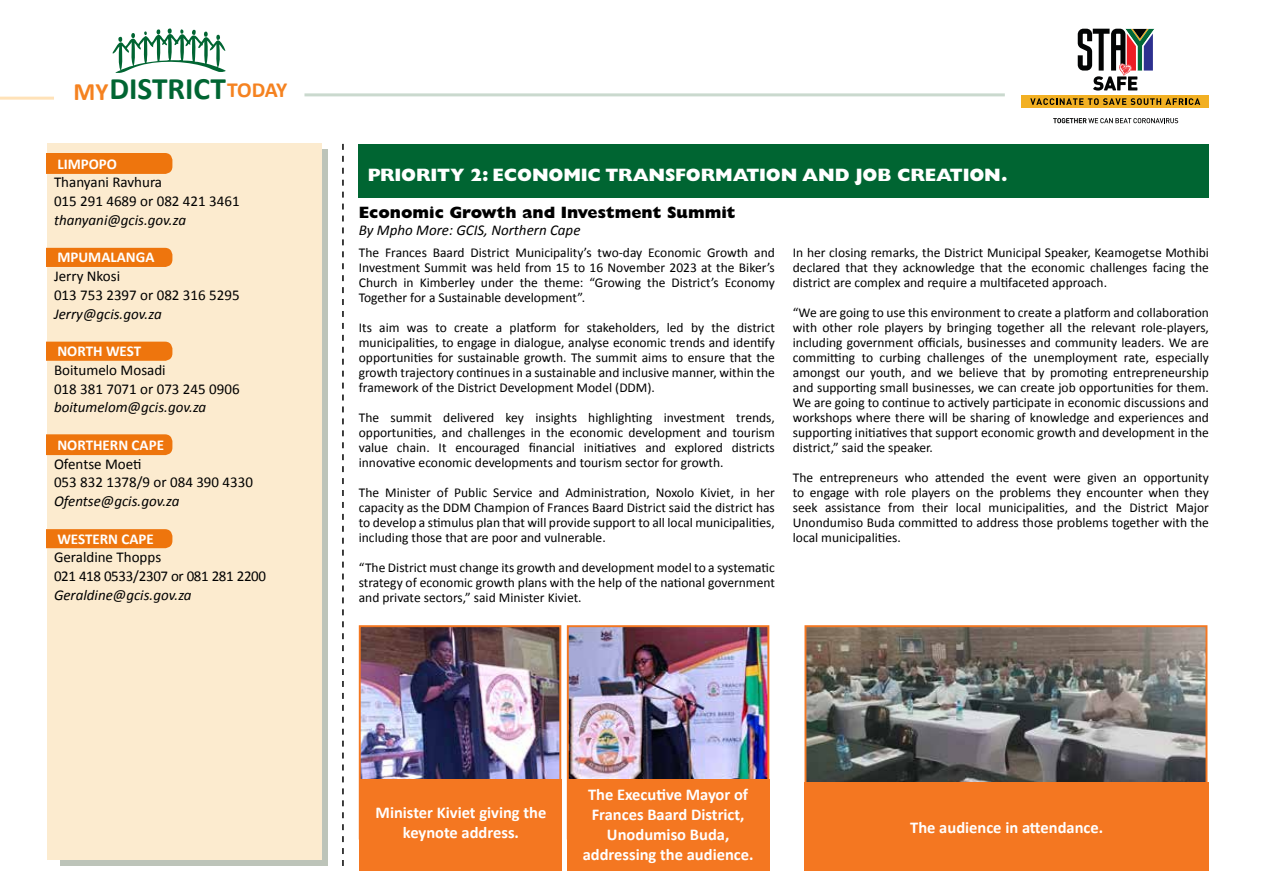
<style>
.page{position:relative;width:1263px;height:893px;background:#fff}
.page>*{position:absolute;margin:0;border:0;box-sizing:border-box;transform-origin:0 0}
.t1{font:700 31.35px "Calibri";color:#006532}
.t2{font:800 18px "Gill Sans MT Pro";letter-spacing:-.01em;color:#fff}
.t3{font:700 16.5px/19.8px "Calibri";color:#fff;text-align:center}
.t4{font:800 16.5px "Gill Sans MT Pro";color:#000}
.t5{font:15px/18.8px "Calibri";color:#000}
.t6{font:italic 15px "Calibri";color:#000}
.t7{font:700 15px "Calibri";color:#fff}
.t8{font:15px/18.8px "Calibri";letter-spacing:-.02em;color:#000}
.t9{font:13.5px/15px "Calibri";color:#000;text-align:justify}
.s1{font-size:25.05px;color:#f58220}
.s2{font-size:21.6px;color:#f58220}
</style>
<div class="page">
<div style="left:60px;top:150px;width:267px;height:716px;background:#bdc4b9"></div>
<div style="left:47px;top:144px;width:274px;height:716px;background:#fcebcf"></div>
<div style="left:47px;top:153px;width:125px;height:21px;background:#ee750d"></div>
<div style="left:47px;top:248px;width:125px;height:19px;background:#ee750d"></div>
<div style="left:47px;top:342px;width:125px;height:19px;background:#ee750d"></div>
<div style="left:47px;top:434px;width:125px;height:21px;background:#ee750d"></div>
<div style="left:47px;top:529px;width:125px;height:19px;background:#ee750d"></div>
<svg style="left:342px;top:144px;width:2px;height:722px"></svg>
<hr style="left:0;top:97px;width:54px;height:3px;background:#ffe2b8">
<hr style="left:304px;top:93px;width:701px;height:3px;background:#cad9ce">
<svg style="left:113px;top:28px;width:113px;height:45px"></svg>
<svg style="left:1078px;top:29px;width:76px;height:62px"></svg>
<div style="left:1022px;top:95px;width:187px;height:12px;background:#f2b023"></div>
<svg style="left:1030px;top:98px;width:170px;height:7px"></svg>
<svg style="left:1053px;top:118px;width:125px;height:5px"></svg>
<div style="left:359px;top:144px;width:850px;height:54px;background:#006532"></div>
<img style="left:362px;top:628px;width:196px;height:151px">
<div style="left:359px;top:625px;width:202px;height:214px;border:2px solid #f47721"></div>
<img style="left:570px;top:628px;width:196px;height:151px">
<div style="left:567px;top:625px;width:202px;height:214px;border:2px solid #f47721"></div>
<img style="left:807px;top:628px;width:397px;height:154px">
<div style="left:804px;top:625px;width:403px;height:214px;border:2px solid #f47721"></div>
<div style="left:359px;top:779px;width:202px;height:92px;background:#f47721"></div>
<div style="left:804px;top:782px;width:405px;height:89px;background:#f47721"></div>
<div style="left:567px;top:779px;width:202px;height:92px;background:#f47721"></div>
<h1 class="t1" style="left:73px;top:69px;width:215px"><span class="s1">MY</span>DISTRICT<span class="s2">TODAY</span></h1>
<p class="t7" style="left:57px;top:154px;width:61px">LIMPOPO</p>
<p class="t5" style="left:54px;top:173px;width:187px">Thanyani Ravhura<br>015 291 4689 or 082 421 3461</p>
<p class="t6" style="left:54px;top:210px;width:134px">thanyani@gcis.gov.za</p>
<p class="t7" style="left:57px;top:248px;width:99px">MPUMALANGA</p>
<p class="t5" style="left:54px;top:267px;width:187px">Jerry Nkosi<br>013 753 2397 or 082 316 5295</p>
<p class="t6" style="left:54px;top:303px;width:109px">Jerry@gcis.gov.za</p>
<p class="t7" style="left:57px;top:342px;width:85px">NORTH WEST</p>
<p class="t5" style="left:54px;top:361px;width:187px">Boitumelo Mosadi<br>018 381 7071 or 073 245 0906</p>
<p class="t6" style="left:54px;top:397px;width:154px">boitumelom@gcis.gov.za</p>
<p class="t7" style="left:57px;top:435px;width:108px">NORTHERN CAPE</p>
<p class="t5" style="left:54px;top:454px;width:200px">Ofentse Moeti<br>053 832 1378/9 or 084 390 4330</p>
<p class="t6" style="left:54px;top:491px;width:127px">Ofentse@gcis.gov.za</p>
<p class="t7" style="left:57px;top:529px;width:98px">WESTERN CAPE</p>
<p class="t8" style="left:54px;top:548px;width:214px">Geraldine Thopps<br>021 418 0533/2307 or 081 281 2200</p>
<p class="t6" style="left:54px;top:585px;width:139px">Geraldine@gcis.gov.za</p>
<h2 class="t2" style="left:368px;top:164px;width:641px">PRIORITY 2: ECONOMIC TRANSFORMATION AND JOB CREATION.</h2>
<p class="t4" style="left:359px;top:203px;width:378px">Economic Growth and Investment Summit</p>
<p class="t6" style="left:359px;top:219px;width:223px">By Mpho More: GCIS, Northern Cape</p>
<p class="t9" style="left:359px;top:245px;width:418px">The Frances Baard District Municipality’s two-day Economic Growth and Investment Summit was held from 15 to 16 November 2023 at the Biker’s Church in Kimberley under the theme: “Growing the District’s Economy Together for a Sustainable development”.</p>
<p class="t9" style="left:359px;top:320px;width:418px">Its aim was to create a platform for stakeholders, led by the district municipalities, to engage in dialogue, analyse economic trends and identify opportunities for sustainable growth. The summit aims to ensure that the growth trajectory continues in a sustainable and inclusive manner, within the framework of the District Development Model (DDM).</p>
<p class="t9" style="left:359px;top:410px;width:418px">The summit delivered key insights highlighting investment trends, opportunities, and challenges in the economic development and tourism value chain. It encouraged financial initiatives and explored districts innovative economic developments and tourism sector for growth.</p>
<p class="t9" style="left:359px;top:485px;width:418px">The Minister of Public Service and Administration, Noxolo Kiviet, in her capacity as the DDM Champion of Frances Baard District said the district has to develop a stimulus plan that will provide support to all local municipalities, including those that are poor and vulnerable.</p>
<p class="t9" style="left:359px;top:560px;width:418px">“The District must change its growth and development model to a systematic strategy of economic growth plans with the help of the national government and private sectors,” said Minister Kiviet.</p>
<p class="t9" style="left:793px;top:245px;width:418px">In her closing remarks, the District Municipal Speaker, Keamogetse Mothibi declared that they acknowledge that the economic challenges facing the district are complex and require a multifaceted approach.</p>
<p class="t9" style="left:793px;top:305px;width:418px">“We are going to use this environment to create a platform and collaboration with other role players by bringing together all the relevant role-players, including government officials, businesses and community leaders. We are committing to curbing challenges of the unemployment rate, especially amongst our youth, and we believe that by promoting entrepreneurship and supporting small businesses, we can create job opportunities for them.<br>We are going to continue to actively participate in economic discussions and workshops where there will be sharing of knowledge and experiences and supporting initiatives that support economic growth and development in the district,” said the speaker.</p>
<p class="t9" style="left:793px;top:470px;width:418px">The entrepreneurs who attended the event were given an opportunity to engage with role players on the problems they encounter when they seek assistance from their local municipalities, and the District Major Unondumiso Buda committed to address those problems together with the local municipalities.</p>
<p class="t3" style="left:376px;top:803px;width:172px">Minister Kiviet giving the keynote address.</p>
<p class="t3" style="left:583px;top:785px;width:172px">The Executive Mayor of<br>Frances Baard District,<br>Unodumiso Buda, addressing the audience.</p>
<p class="t3" style="left:910px;top:817px;width:194px">The audience in attendance.</p>
</div>
